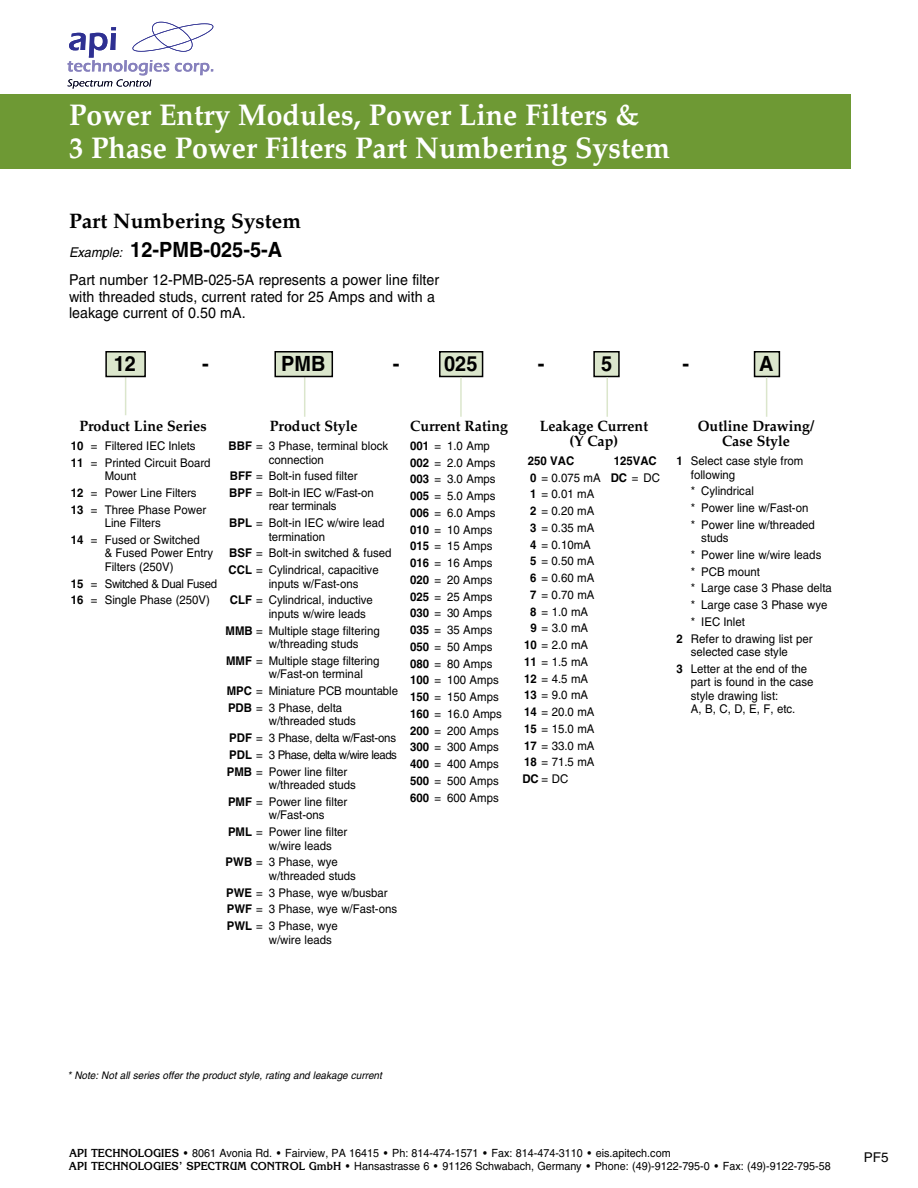
<style>
.page{position:relative;width:918px;height:1188px;background:#fff}
.page>*{position:absolute;margin:0;border:0;box-sizing:border-box;transform-origin:0 0}
.t1{font:700 30px/33px "Palatino";color:#fff;scale:.95 1}
.t2{font:700 21px "Helvetica";color:#000;scale:.95 1}
.t3{font:700 21px "Palatino";color:#000}
.t4{font:15px/16.5px "Helvetica";color:#000;scale:.95 1}
.t5{font:700 15px/15px "Palatino";color:#000;text-align:center;scale:.95 1}
.t6{font:13.5px "Helvetica";color:#000}
.t7{font:12px/16.8px "Helvetica";color:#000;scale:.95 1}
.t8{font:12px/16.8px "Helvetica";letter-spacing:-.02em;color:#000;scale:.95 1}
.t9{font:12px/16.8px "Helvetica";letter-spacing:-.03em;color:#000;scale:.95 1}
.t10{font:700 12px "Helvetica";color:#000;scale:.95 1}
.t11{font:11.4px/12.8px "Helvetica";color:#000;scale:.95 1}
.t12{font:italic 10.5px "Helvetica";color:#000;scale:.95 1}
.s1{font-weight:400;font-style:italic;font-size:13.5px}
.s2{font-weight:700}
.s3{font-family:"Korinna";font-weight:700}
</style>
<div class="page">
<svg style="left:68px;top:22px;width:145px;height:67px"></svg>
<div style="left:0;top:94px;width:850px;height:75px;background:#6e9934"></div>
<hr style="left:125px;top:377px;width:1px;height:38px;background:#dbe6cc">
<div style="left:106px;top:352px;width:39px;height:24px;background:#dbe6cc"></div>
<div style="left:105px;top:351px;width:41px;height:26px;border:2px solid #000"></div>
<hr style="left:304px;top:377px;width:1px;height:40px;background:#dbe6cc">
<div style="left:594px;top:352px;width:25px;height:24px;background:#dbe6cc"></div>
<div style="left:593px;top:351px;width:27px;height:26px;border:2px solid #000"></div>
<div style="left:275px;top:352px;width:57px;height:24px;background:#dbe6cc"></div>
<div style="left:274px;top:351px;width:59px;height:26px;border:2px solid #000"></div>
<div style="left:440px;top:352px;width:43px;height:24px;background:#dbe6cc"></div>
<div style="left:439px;top:351px;width:44px;height:26px;border:2px solid #000"></div>
<div style="left:755px;top:352px;width:24px;height:24px;background:#dbe6cc"></div>
<div style="left:754px;top:351px;width:26px;height:26px;border:2px solid #000"></div>
<hr style="left:460px;top:377px;width:2px;height:40px;background:#dbe6cc">
<hr style="left:607px;top:377px;width:1px;height:40px;background:#dbe6cc">
<hr style="left:766px;top:377px;width:1px;height:40px;background:#dbe6cc">
<h1 class="t1" style="left:69px;top:98px;width:634px">Power Entry Modules, Power Line Filters &amp;<br>3 Phase Power Filters Part Numbering System</h1>
<h2 class="t3" style="left:69px;top:208px;width:234px">Part Numbering System</h2>
<h2 class="t2" style="left:69px;top:236px;width:226px"><span class="s1">Example:</span> 12-PMB-025-5-A</h2>
<p class="t4" style="left:69px;top:272px;width:391px">Part number 12-PMB-025-5A represents a power line filter with threaded studs, current rated for 25 Amps and with a leakage current of 0.50 mA.</p>
<h2 class="t2" style="left:114px;top:351px;width:25px">12</h2>
<h2 class="t2" style="left:202px;top:351px;width:8px">-</h2>
<h2 class="t2" style="left:281px;top:351px;width:48px">PMB</h2>
<h2 class="t2" style="left:393px;top:351px;width:91px">- 025</h2>
<h2 class="t2" style="left:538px;top:351px;width:8px">-</h2>
<h2 class="t2" style="left:601px;top:351px;width:13px">5</h2>
<h2 class="t2" style="left:683px;top:351px;width:8px">-</h2>
<h2 class="t2" style="left:759px;top:351px;width:17px">A</h2>
<p class="t5" style="left:79px;top:419px;width:136px">Product Line Series</p>
<p class="t7" style="left:71px;top:437px;width:149px"><span class="s2">10</span> = Filtered IEC Inlets<br><span class="s2">11</span> = Printed Circuit Board</p>
<p class="t7" style="left:71px;top:468px;width:144px;text-indent:34px">Mount<br><span class="s2">12</span> = Power Line Filters<br><span class="s2">13</span> = Three Phase Power</p>
<p class="t7" style="left:71px;top:515px;width:137px;text-align:center">Line Filters<br><span class="s2">14</span> = Fused or Switched</p>
<p class="t7" style="left:105px;top:546px;width:116px;line-height:13.5px">&amp; Fused Power Entry<br>Filters (250V)</p>
<p class="t9" style="left:71px;top:575px;width:155px"><span class="s2">15</span> = Switched &amp; Dual Fused<br><span class="s2">16</span> = Single Phase (250V)</p>
<p class="t5" style="left:270px;top:419px;width:94px">Product Style</p>
<p class="t7" style="left:269px;top:439px;width:127px;line-height:13.5px;text-indent:-40px"><span class="s2">BBF</span> = 3 Phase, terminal block connection</p>
<p class="t7" style="left:229px;top:468px;width:154px"><span class="s2">BFF</span> = Bolt-in fused filter<br><span class="s2">BPF</span> = Bolt-in IEC w/Fast-on</p>
<p class="t7" style="left:229px;top:498px;width:165px;text-indent:40px">rear terminals<br><span class="s2">BPL</span> = Bolt-in IEC w/wire lead</p>
<p class="t7" style="left:229px;top:528px;width:173px;text-indent:40px">termination<br><span class="s2">BSF</span> = Bolt-in switched &amp; fused<br><span class="s2">CCL</span> = Cylindrical, capacitive</p>
<p class="t7" style="left:230px;top:575px;width:152px;text-indent:39px">inputs w/Fast-ons<br><span class="s2">CLF</span> = Cylindrical, inductive</p>
<p class="t7" style="left:226px;top:605px;width:164px;text-indent:43px">inputs w/wire leads<br><span class="s2">MMB</span> = Multiple stage filtering</p>
<p class="t7" style="left:226px;top:636px;width:163px;text-indent:43px">w/threading studs<br><span class="s2">MMF</span> = Multiple stage filtering</p>
<p class="t7" style="left:227px;top:666px;width:182px;text-indent:42px">w/Fast-on terminal<br><span class="s2">MPC</span> = Miniature PCB mountable<br><span class="s2">PDB</span> = 3 Phase, delta</p>
<p class="t8" style="left:227px;top:713px;width:181px;text-indent:42px">w/threaded studs<br><span class="s2">PDF</span> = 3 Phase, delta w/Fast-ons<br><span class="s2">PDL</span> = 3 Phase, delta w/wire leads<br><span class="s2">PMB</span> = Power line filter</p>
<p class="t7" style="left:228px;top:777px;width:136px;text-indent:41px">w/threaded studs<br><span class="s2">PMF</span> = Power line filter</p>
<p class="t7" style="left:228px;top:807px;width:127px;text-indent:41px">w/Fast-ons<br><span class="s2">PML</span> = Power line filter</p>
<p class="t7" style="left:226px;top:837px;width:120px;text-indent:43px">w/wire leads<br><span class="s2">PWB</span> = 3 Phase, wye</p>
<p class="t7" style="left:226px;top:867px;width:181px;text-indent:43px">w/threaded studs<br><span class="s2">PWE</span> = 3 Phase, wye w/busbar<br><span class="s2">PWF</span> = 3 Phase, wye w/Fast-ons<br><span class="s2">PWL</span> = 3 Phase, wye</p>
<p class="t7" style="left:269px;top:931px;width:68px">w/wire leads</p>
<p class="t5" style="left:410px;top:419px;width:105px">Current Rating</p>
<p class="t7" style="left:410px;top:437px;width:98px"><span class="s2">001</span> = 1.0 Amp<br><span class="s2">002</span> = 2.0 Amps<br><span class="s2">003</span> = 3.0 Amps<br><span class="s2">005</span> = 5.0 Amps<br><span class="s2">006</span> = 6.0 Amps<br><span class="s2">010</span> = 10 Amps<br><span class="s2">015</span> = 15 Amps<br><span class="s2">016</span> = 16 Amps<br><span class="s2">020</span> = 20 Amps<br><span class="s2">025</span> = 25 Amps<br><span class="s2">030</span> = 30 Amps<br><span class="s2">035</span> = 35 Amps<br><span class="s2">050</span> = 50 Amps<br><span class="s2">080</span> = 80 Amps<br><span class="s2">100</span> = 100 Amps<br><span class="s2">150</span> = 150 Amps<br><span class="s2">160</span> = 16.0 Amps<br><span class="s2">200</span> = 200 Amps<br><span class="s2">300</span> = 300 Amps<br><span class="s2">400</span> = 400 Amps<br><span class="s2">500</span> = 500 Amps<br><span class="s2">600</span> = 600 Amps</p>
<p class="t5" style="left:540px;top:419px;width:116px">Leakage Current (Y Cap)</p>
<p class="t10" style="left:528px;top:453px;width:51px">250 VAC</p>
<p class="t10" style="left:614px;top:453px;width:47px">125VAC</p>
<p class="t7" style="left:530px;top:469px;width:138px"><span class="s2">0</span> = 0.075 mA <span class="s2">DC</span> = DC</p>
<p class="t7" style="left:530px;top:486px;width:69px"><span class="s2">1</span> = 0.01 mA</p>
<p class="t7" style="left:530px;top:503px;width:69px"><span class="s2">2</span> = 0.20 mA</p>
<p class="t7" style="left:530px;top:519px;width:69px"><span class="s2">3</span> = 0.35 mA</p>
<p class="t7" style="left:530px;top:536px;width:65px"><span class="s2">4</span> = 0.10mA</p>
<p class="t7" style="left:530px;top:553px;width:69px"><span class="s2">5</span> = 0.50 mA</p>
<p class="t7" style="left:530px;top:570px;width:69px"><span class="s2">6</span> = 0.60 mA</p>
<p class="t7" style="left:530px;top:586px;width:69px"><span class="s2">7</span> = 0.70 mA</p>
<p class="t7" style="left:530px;top:603px;width:62px"><span class="s2">8</span> = 1.0 mA</p>
<p class="t7" style="left:530px;top:620px;width:62px"><span class="s2">9</span> = 3.0 mA</p>
<p class="t7" style="left:524px;top:637px;width:69px"><span class="s2">10</span> = 2.0 mA</p>
<p class="t7" style="left:524px;top:653px;width:69px"><span class="s2">11</span> = 1.5 mA</p>
<p class="t7" style="left:524px;top:670px;width:69px"><span class="s2">12</span> = 4.5 mA</p>
<p class="t7" style="left:524px;top:687px;width:69px"><span class="s2">13</span> = 9.0 mA</p>
<p class="t7" style="left:524px;top:703px;width:76px"><span class="s2">14</span> = 20.0 mA</p>
<p class="t7" style="left:524px;top:720px;width:76px"><span class="s2">15</span> = 15.0 mA</p>
<p class="t7" style="left:524px;top:737px;width:76px"><span class="s2">17</span> = 33.0 mA</p>
<p class="t7" style="left:524px;top:754px;width:76px"><span class="s2">18</span> = 71.5 mA</p>
<p class="t7" style="left:522px;top:770px;width:50px"><span class="s2">DC</span> = DC</p>
<p class="t5" style="left:698px;top:419px;width:124px">Outline Drawing/<br>Case Style</p>
<p class="t7" style="left:691px;top:454px;width:120px;line-height:13.5px;text-indent:-14px"><span class="s2">1</span> Select case style from following</p>
<p class="t7" style="left:691px;top:483px;width:132px">* Cylindrical<br>* Power line w/Fast-on * Power line w/threaded</p>
<p class="t7" style="left:701px;top:530px;width:30px">studs</p>
<p class="t7" style="left:691px;top:546px;width:139px">* Power line w/wire leads</p>
<p class="t7" style="left:691px;top:563px;width:74px">* PCB mount</p>
<p class="t7" style="left:691px;top:580px;width:150px">* Large case 3 Phase delta</p>
<p class="t7" style="left:691px;top:597px;width:145px">* Large case 3 Phase wye</p>
<p class="t7" style="left:691px;top:613px;width:58px">* IEC Inlet</p>
<p class="t7" style="left:677px;top:630px;width:145px"><span class="s2">2</span> Refer to drawing list per</p>
<p class="t7" style="left:677px;top:644px;width:139px;text-align:center">selected case style<br><span class="s2">3</span> Letter at the end of the</p>
<p class="t7" style="left:691px;top:675px;width:131px;line-height:13.5px">part is found in the case style drawing list:<br>A, B, C, D, E, F, etc.</p>
<p class="t12" style="left:68px;top:1069px;width:332px">* Note: Not all series offer the product style, rating and leakage current</p>
<p class="t11" style="left:69px;top:1147px;width:803px"><span class="s3">API TECHNOLOGIES</span> • 8061 Avonia Rd. • Fairview, PA 16415 • Ph: 814-474-1571 • Fax: 814-474-3110 • eis.apitech.com<br><span class="s3">API TECHNOLOGIES’ SPECTRUM CONTROL GmbH</span> • Hansastrasse 6 • 91126 Schwabach, Germany • Phone: (49)-9122-795-0 • Fax: (49)-9122-795-58</p>
<p class="t6" style="left:864px;top:1149px;width:26px">PF5</p>
</div>
